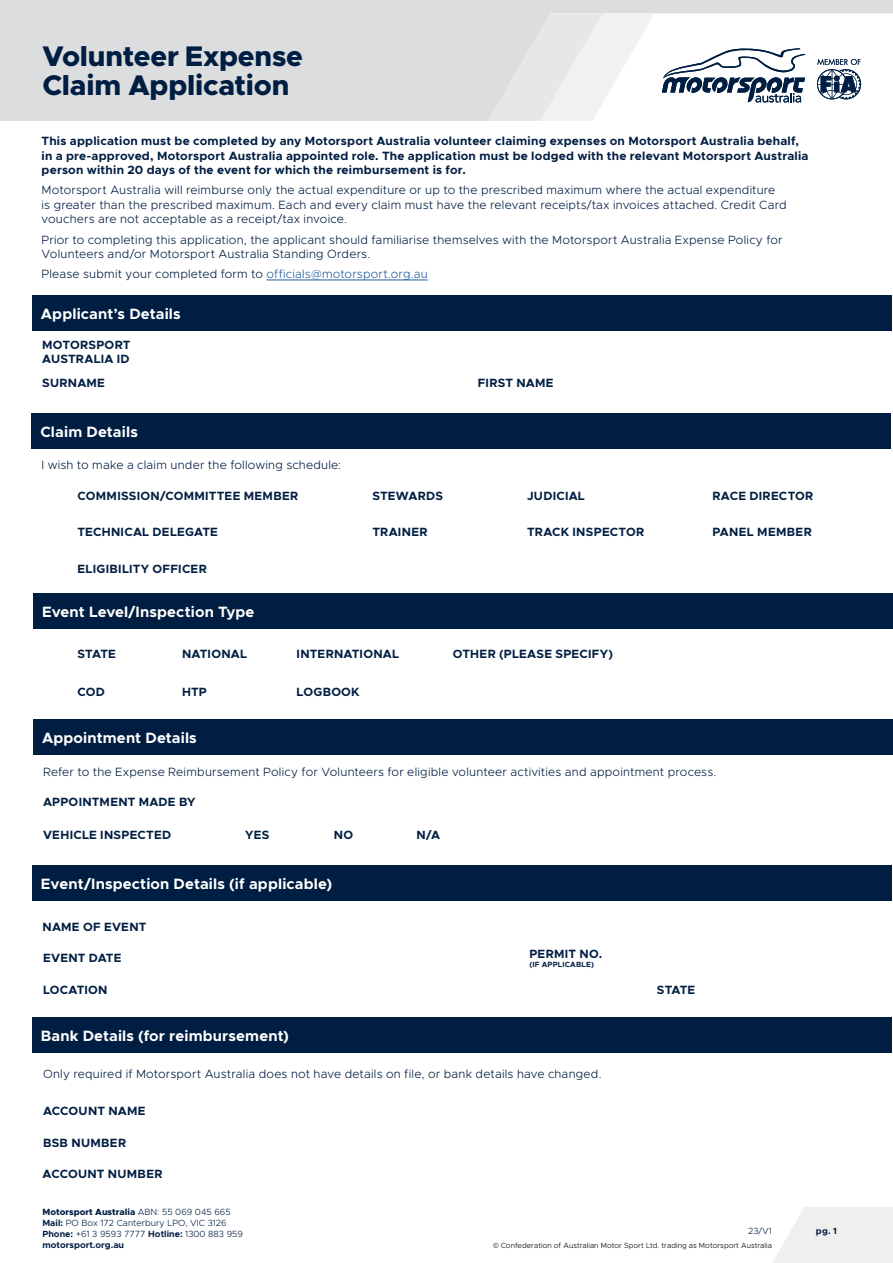
<style>
.page{position:relative;width:893px;height:1263px;background:#fff}
.page>*{position:absolute;margin:0;border:0;box-sizing:border-box;transform-origin:0 0}
.t1{font:800 28.5px/28.5px "Metropolis";letter-spacing:-.01em;color:#001e42}
.t2{font:700 15px "Metropolis";letter-spacing:.01em;color:#fff}
.t3{font:300 12px/14.4px "Metropolis";letter-spacing:.015em;color:#001e42}
.t4{font:700 12px/14.4px "Metropolis";letter-spacing:.02em;color:#001e42}
.t5{font:300 9px/10.8px "Metropolis";color:#001e42}
.t6{font:700 9px "Metropolis";color:#001e42}
.t7{font:300 7.5px "Metropolis";color:#000}
.t8{font:700 7.5px "Metropolis";letter-spacing:.03em;color:#001e42}
.s1{color:#215e9e}
.s2{font-weight:800}
.s3{font-weight:700}
.s4{font-family:"Montserrat"}
</style>
<div class="page">
<svg style="left:0;top:0;width:893px;height:120px;fill:#dcddde"></svg>
<svg style="left:483px;top:13px;width:171px;height:107px"></svg>
<svg style="left:773px;top:1207px;width:120px;height:56px"></svg>
<hr style="left:267px;top:280px;width:161px;height:1px;background:#215e9e">
<div style="left:32px;top:295px;width:860px;height:36px;background:#001e42"></div>
<div style="left:32px;top:413px;width:859px;height:36px;background:#001e42"></div>
<div style="left:33px;top:593px;width:860px;height:36px;background:#001e42"></div>
<div style="left:33px;top:719px;width:860px;height:36px;background:#001e42"></div>
<div style="left:32px;top:865px;width:860px;height:35px;background:#001e42"></div>
<div style="left:32px;top:1017px;width:860px;height:35px;background:#001e42"></div>
<h1 class="t1" style="left:43px;top:42px;width:262px">Volunteer Expense<br>Claim Application</h1>
<p class="t4" style="left:42px;top:134px;width:768px">This application must be completed by any Motorsport Australia volunteer claiming expenses on Motorsport Australia behalf, in a pre-approved, Motorsport Australia appointed role. The application must be lodged with the relevant Motorsport Australia person within 20 days of the event for which the reimbursement is for.</p>
<p class="t3" style="left:42px;top:183px;width:746px">Motorsport Australia will reimburse only the actual expenditure or up to the prescribed maximum where the actual expenditure is greater than the prescribed maximum. Each and every claim must have the relevant receipts/tax invoices attached. Credit Card vouchers are not acceptable as a receipt/tax invoice.</p>
<p class="t3" style="left:42px;top:232px;width:743px">Prior to completing this application, the applicant should familiarise themselves with the Motorsport Australia Expense Policy for<br>Volunteers and/or Motorsport Australia Standing Orders.</p>
<p class="t3" style="left:42px;top:267px;width:388px">Please submit your completed form to <span class="s1">officials@motorsport.org.au</span></p>
<p class="t2" style="left:41px;top:304px;width:141px">Applicant’s Details</p>
<p class="t4" style="left:42px;top:337px;width:90px">MOTORSPORT<br>AUSTRALIA ID</p>
<p class="t4" style="left:42px;top:376px;width:64px">SURNAME</p>
<p class="t4" style="left:478px;top:376px;width:77px">FIRST NAME</p>
<p class="t2" style="left:40px;top:422px;width:99px">Claim Details</p>
<p class="t3" style="left:42px;top:458px;width:301px">I wish to make a claim under the following schedule:</p>
<p class="t4" style="left:77px;top:489px;width:222px">COMMISSION/COMMITTEE MEMBER</p>
<p class="t4" style="left:372px;top:489px;width:72px">STEWARDS</p>
<p class="t4" style="left:527px;top:489px;width:59px">JUDICIAL</p>
<p class="t4" style="left:712px;top:489px;width:103px">RACE DIRECTOR</p>
<p class="t4" style="left:77px;top:525px;width:142px">TECHNICAL DELEGATE</p>
<p class="t4" style="left:77px;top:562px;width:131px">ELIGIBILITY OFFICER</p>
<p class="t4" style="left:372px;top:525px;width:57px">TRAINER</p>
<p class="t4" style="left:527px;top:525px;width:119px">TRACK INSPECTOR</p>
<p class="t4" style="left:712px;top:525px;width:101px">PANEL MEMBER</p>
<p class="t2" style="left:42px;top:602px;width:214px">Event Level/Inspection Type</p>
<p class="t4" style="left:77px;top:647px;width:40px">STATE</p>
<p class="t4" style="left:77px;top:685px;width:29px">COD</p>
<p class="t4" style="left:182px;top:647px;width:66px">NATIONAL</p>
<p class="t4" style="left:182px;top:685px;width:26px">HTP</p>
<p class="t4" style="left:297px;top:647px;width:104px">INTERNATIONAL</p>
<p class="t4" style="left:297px;top:685px;width:65px">LOGBOOK</p>
<p class="t4" style="left:453px;top:647px;width:162px">OTHER (PLEASE SPECIFY)</p>
<p class="t2" style="left:42px;top:728px;width:156px">Appointment Details</p>
<p class="t3" style="left:43px;top:764px;width:675px">Refer to the Expense Reimbursement Policy for Volunteers for eligible volunteer activities and appointment process.</p>
<p class="t4" style="left:43px;top:794px;width:154px">APPOINTMENT MADE BY</p>
<p class="t4" style="left:43px;top:827px;width:130px">VEHICLE INSPECTED</p>
<p class="t2" style="left:41px;top:874px;width:293px">Event/Inspection Details (if applicable)</p>
<p class="t4" style="left:245px;top:827px;width:26px">YES</p>
<p class="t4" style="left:334px;top:827px;width:21px">NO</p>
<p class="t4" style="left:417px;top:827px;width:25px">N/A</p>
<p class="t4" style="left:43px;top:919px;width:105px">NAME OF EVENT</p>
<p class="t4" style="left:43px;top:951px;width:80px">EVENT DATE</p>
<p class="t4" style="left:43px;top:982px;width:66px">LOCATION</p>
<p class="t2" style="left:41px;top:1026px;width:250px">Bank Details (for reimbursement)</p>
<p class="t4" style="left:529px;top:946px;width:74px">PERMIT NO.</p>
<p class="t8" style="left:529px;top:959px;width:66px">(IF APPLICABLE)</p>
<p class="t3" style="left:43px;top:1067px;width:560px">Only required if Motorsport Australia does not have details on file, or bank details have changed.</p>
<p class="t4" style="left:43px;top:1104px;width:104px">ACCOUNT NAME</p>
<p class="t4" style="left:43px;top:1135px;width:85px">BSB NUMBER</p>
<p class="t4" style="left:43px;top:1167px;width:122px">ACCOUNT NUMBER</p>
<p class="t4" style="left:657px;top:982px;width:40px">STATE</p>
<p class="t5" style="left:43px;top:1207px;width:202px"><span class="s2">Motorsport Australia</span> ABN: 55 069 045 665<br><span class="s3">Mail:</span> PO Box 172 Canterbury LPO, VIC 3126<br><span class="s3">Phone:</span> +61 3 9593 7777 <span class="s3">Hotline:</span> 1300 883 959 <span class="s3">motorsport.org.au</span></p>
<p class="t5" style="left:748px;top:1225px;width:25px">23/V1</p>
<p class="t6" style="left:816px;top:1225px;width:23px">pg. 1</p>
<p class="t7" style="left:493px;top:1240px;width:280px"><span class="s4">©</span> Confederation of Australian Motor Sport Ltd. trading as Motorsport Australia</p>
</div>
